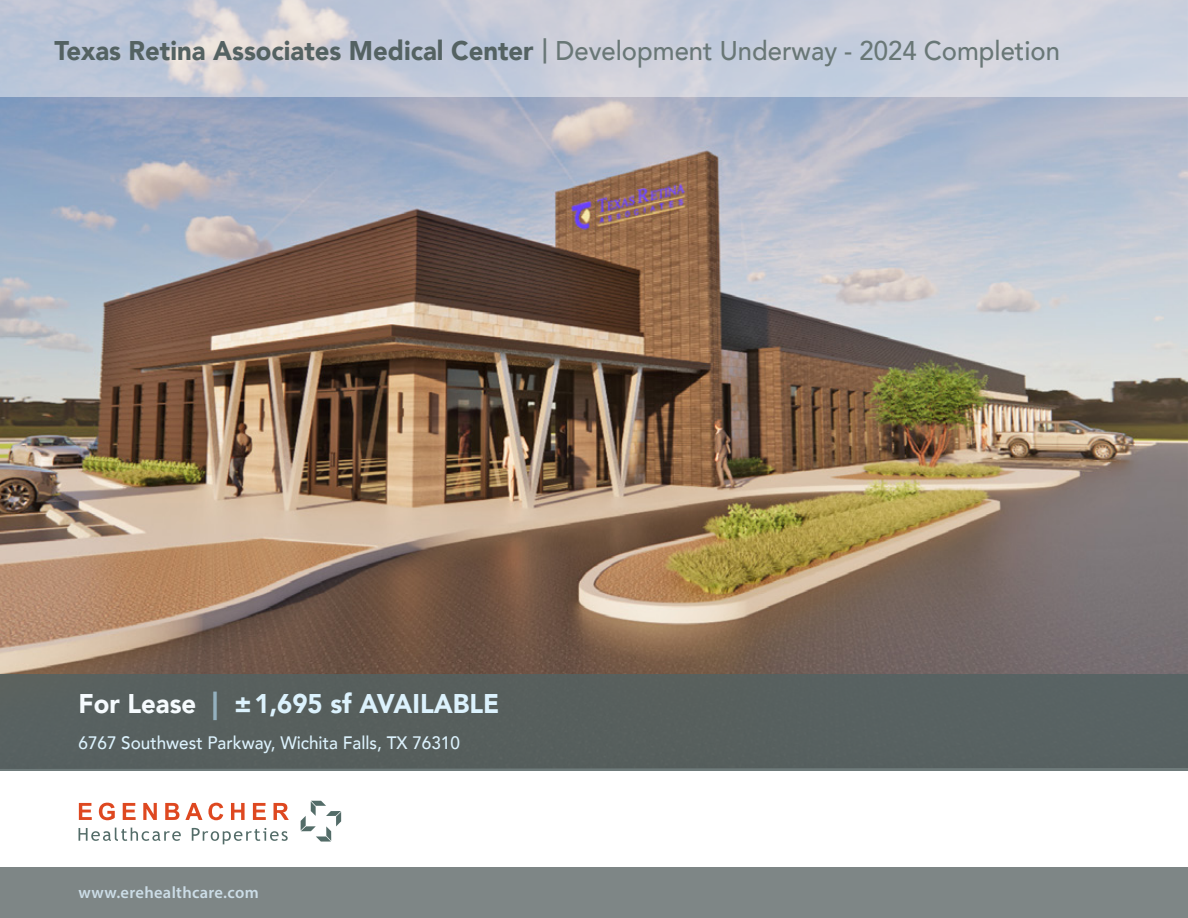
<style>
.page{position:relative;width:1188px;height:918px;background:#fff}
.page>*{position:absolute;margin:0;border:0;box-sizing:border-box;transform-origin:0 0}
.t1{font:900 27px "Avenir";color:#546262;scale:.95 1}
.t2{font:900 27px "Avenir";color:#dcf2fd;scale:.95 1}
.t3{font:500 18px "Avenir";color:#dcf2fd;scale:.95 1}
.t4{font:600 16.5px "Myriad Pro";letter-spacing:.02em;color:#ccdde7}
.s1{font-weight:500;font-size:33px;color:#697776}
.s2{font-weight:500;color:#697776}
.s3{color:#f6fbfe}
.s4{font-size:28.5px;color:#94b0be}
</style>
<div class="page">
<img style="left:0;top:97px;width:1188px;height:577px">
<div style="left:0;top:674px;width:1188px;height:97px;background:#546262"></div>
<svg style="left:0;top:0;width:1188px;height:97px;background:#c8cdda"></svg>
<div style="left:0;top:867px;width:1188px;height:51px;background:#7e8686"></div>
<svg style="left:79px;top:828px;width:102px;height:13px"></svg>
<svg style="left:192px;top:828px;width:96px;height:16px"></svg>
<svg style="left:79px;top:803px;width:13px;height:17px"></svg>
<svg style="left:99px;top:803px;width:16px;height:17px"></svg>
<svg style="left:123px;top:803px;width:13px;height:17px"></svg>
<svg style="left:143px;top:803px;width:14px;height:17px"></svg>
<svg style="left:165px;top:803px;width:14px;height:17px"></svg>
<svg style="left:185px;top:803px;width:17px;height:17px"></svg>
<svg style="left:208px;top:803px;width:15px;height:17px"></svg>
<svg style="left:231px;top:803px;width:14px;height:17px"></svg>
<svg style="left:253px;top:803px;width:13px;height:17px"></svg>
<svg style="left:274px;top:803px;width:15px;height:17px"></svg>
<svg style="left:301px;top:801px;width:40px;height:41px"></svg>
<p class="t1" style="left:54px;top:27px;width:1060px">Texas Retina Associates Medical Center <span class="s1">|</span> <span class="s2">Development Underway - 2024 Completion</span></p>
<p class="t2" style="left:79px;top:680px;width:445px"><span class="s3">For Lease</span> <span class="s4">|</span> ±1,695 sf AVAILABLE</p>
<p class="t3" style="left:79px;top:727px;width:403px">6767 Southwest Parkway, Wichita Falls, TX 76310</p>
<p class="t4" style="left:79px;top:882px;width:182px">www.erehealthcare.com</p>
</div>
